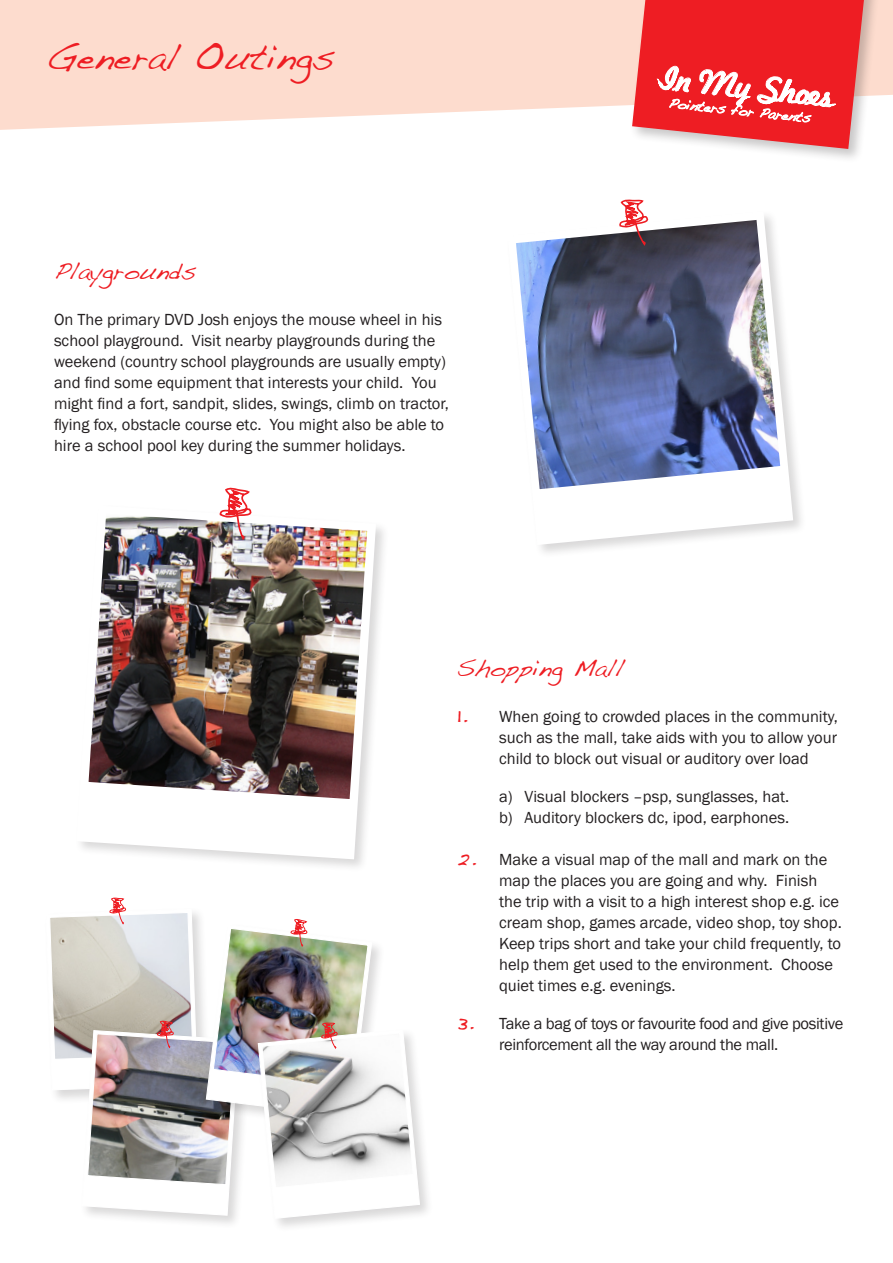
<style>
.page{position:relative;width:893px;height:1263px;background:#fff}
.page>*{position:absolute;margin:0;border:0;box-sizing:border-box;transform-origin:0 0}
.Heading{font:31.5px "Dakota";color:#ee1d23}
.Subheading{font:21px "Dakota";color:#ee1d23}
.Bullets_-_Numbered{font:16.5px/21px "Franklin Gothic";color:#231f20}
.Bullets_-_Numbered-2{font:16.5px/21px "Franklin Gothic";letter-spacing:-.02em;color:#231f20}
.Bullets_-_Lettered{font:16.5px "Franklin Gothic";color:#231f20}
.t1{font:12px "Dakota";color:#fff}
.s1{font-family:"Dakota";font-size:21px;color:#ee1d23}
</style>
<div class="page">
<svg style="left:0;top:0;width:613px;height:130px;background:#fddfd2"></svg>
<svg style="left:870px;top:0;width:23px;height:96px;background:#fbdbcd"></svg>
<div style="left:505px;top:209px;width:301px;height:349px;background:#231f20;opacity:.17"></div>
<svg style="left:506px;top:210px;width:288px;height:336px"></svg>
<svg style="left:513px;top:216px;width:270px;height:276px"></svg>
<svg style="left:613px;top:0;width:257px;height:383px"></svg>
<div style="left:74px;top:503px;width:315px;height:370px;background:#231f20;opacity:.17"></div>
<svg style="left:75px;top:504px;width:302px;height:356px"></svg>
<img style="left:85px;top:510px;width:286px;height:292px">
<img style="left:212px;top:487px;width:58px;height:55px">
<div style="left:80px;top:1028px;width:172px;height:201px;background:#231f20;opacity:.17"></div>
<div style="left:255px;top:1027px;width:178px;height:205px;background:#231f20;opacity:.17"></div>
<img style="left:50px;top:898px;width:371px;height:321px">
<p class="Heading" style="left:47px;top:38px;width:290px">General Outings</p>
<p class="Subheading" style="left:54px;top:258px;width:144px">Playgrounds</p>
<p class="Bullets_-_Numbered" style="left:54px;top:309px;width:397px">On The primary DVD Josh enjoys the mouse wheel in his school playground. Visit nearby playgrounds during the weekend (country school playgrounds are usually empty) and find some equipment that interests your child. You might find a fort, sandpit, slides, swings, climb on tractor, flying fox, obstacle course etc. You might also be able to hire a school pool key during the summer holidays.</p>
<p class="t1" style="left:670px;top:95px;width:144px;rotate:6deg">Pointers for Parents</p>
<p class="Subheading" style="left:457px;top:655px;width:169px">Shopping Mall</p>
<p class="Bullets_-_Numbered" style="left:499px;top:707px;width:340px;text-align:justify;text-indent:-43px"><span class="s1">1.</span> When going to crowded places in the community, such as the mall, take aids with you to allow your child to block out visual or auditory over load</p>
<p class="Bullets_-_Lettered" style="left:499px;top:787px;width:292px">a) Visual blockers –psp, sunglasses, hat.</p>
<p class="Bullets_-_Lettered" style="left:499px;top:808px;width:292px">b) Auditory blockers dc, ipod, earphones.</p>
<p class="Bullets_-_Numbered" style="left:499px;top:850px;width:344px;text-indent:-43px"><span class="s1">2.</span> Make a visual map of the mall and mark on the map the places you are going and why. Finish the trip with a visit to a high interest shop e.g. ice cream shop, games arcade, video shop, toy shop.<br>Keep trips short and take your child frequently, to help them get used to the environment. Choose quiet times e.g. evenings.</p>
<p class="Bullets_-_Numbered-2" style="left:499px;top:1014px;width:346px;text-indent:-43px"><span class="s1">3.</span> Take a bag of toys or favourite food and give positive reinforcement all the way around the mall.</p>
</div>
